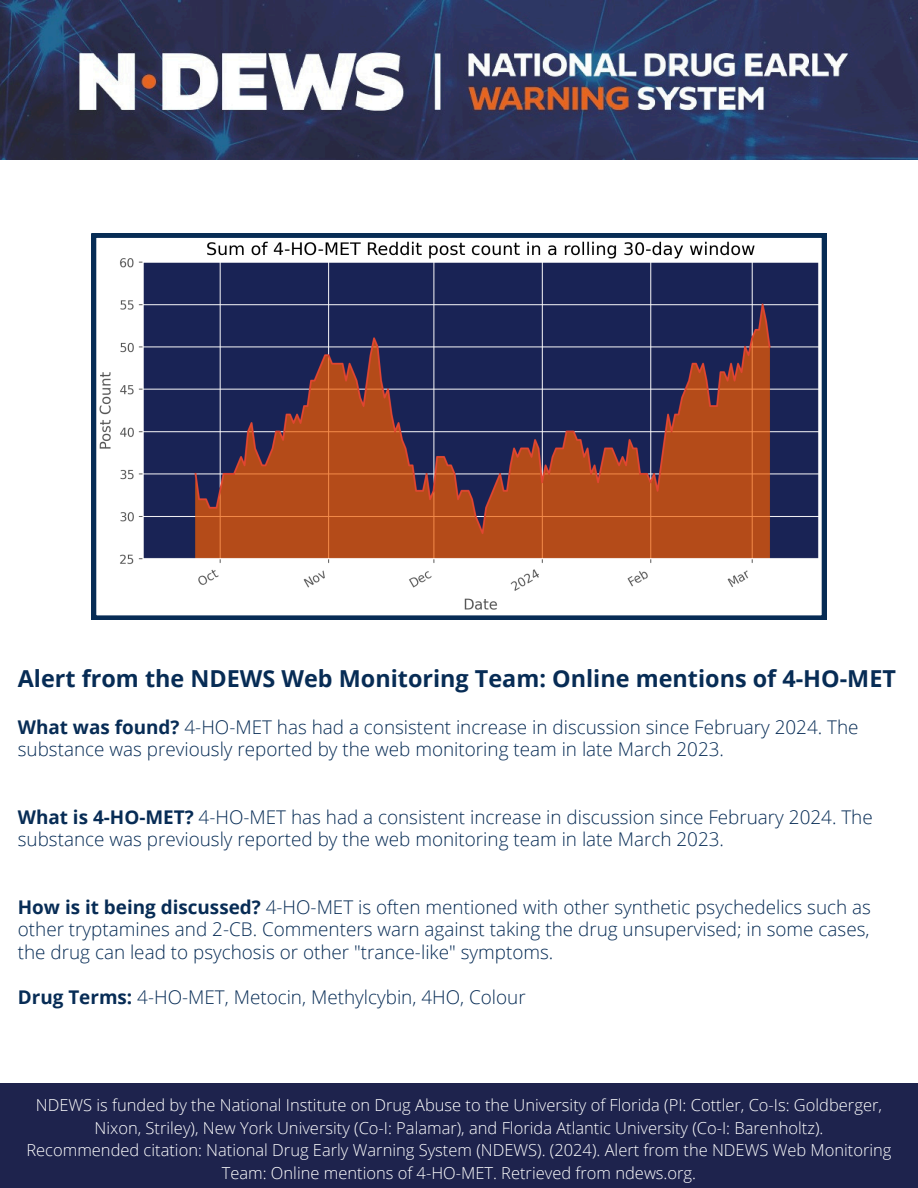
<style>
.page{position:relative;width:918px;height:1188px;background:#fff}
.page>*{position:absolute;margin:0;border:0;box-sizing:border-box;transform-origin:0 0}
.t1{font:700 23.4px "Open Sans";color:#072c55}
.t2{font:300 18.9px/22.5px "Open Sans";color:#072c55}
.t3{font:300 16.5px/22.5px "Open Sans";color:#fff;text-align:center}
.s1{font-weight:700}
</style>
<div class="page">
<div style="left:0;top:1px;width:918px;height:1187px;background:#1e234d"></div>
<img style="left:0;top:0;width:918px;height:160px">
<div style="left:0;top:160px;width:918px;height:922px;background:#fff"></div>
<svg style="left:92px;top:233px;width:734px;height:387px"></svg>
<h1 class="t1" style="left:18px;top:662px;width:880px">Alert from the NDEWS Web Monitoring Team: Online mentions of 4-HO-MET</h1>
<h2 class="t2" style="left:18px;top:715px;width:842px"><span class="s1">What was found?</span> 4-HO-MET has had a consistent increase in discussion since February 2024. The substance was previously reported by the web monitoring team in late March 2023.</h2>
<h2 class="t2" style="left:18px;top:805px;width:856px"><span class="s1">What is 4-HO-MET?</span> 4-HO-MET has had a consistent increase in discussion since February 2024. The substance was previously reported by the web monitoring team in late March 2023.</h2>
<h2 class="t2" style="left:18px;top:895px;width:855px;text-align:justify"><span class="s1">How is it being discussed?</span> 4-HO-MET is often mentioned with other synthetic psychedelics such as other tryptamines and 2-CB. Commenters warn against taking the drug unsupervised; in some cases, the drug can lead to psychosis or other "trance-like" symptoms.</h2>
<h2 class="t2" style="left:18px;top:985px;width:509px"><span class="s1">Drug Terms:</span> 4-HO-MET, Metocin, Methylcybin, 4HO, Colour</h2>
<p class="t3" style="left:36px;top:1094px;width:848px">NDEWS is funded by the National Institute on Drug Abuse to the University of Florida (PI: Cottler, Co-Is: Goldberger,<br>Nixon, Striley), New York University (Co-I: Palamar), and Florida Atlantic University (Co-I: Barenholtz).</p>
<p class="t3" style="left:26px;top:1139px;width:867px">Recommended citation: National Drug Early Warning System (NDEWS). (2024). Alert from the NDEWS Web Monitoring<br>Team: Online mentions of 4-HO-MET. Retrieved from ndews.org.</p>
</div>
